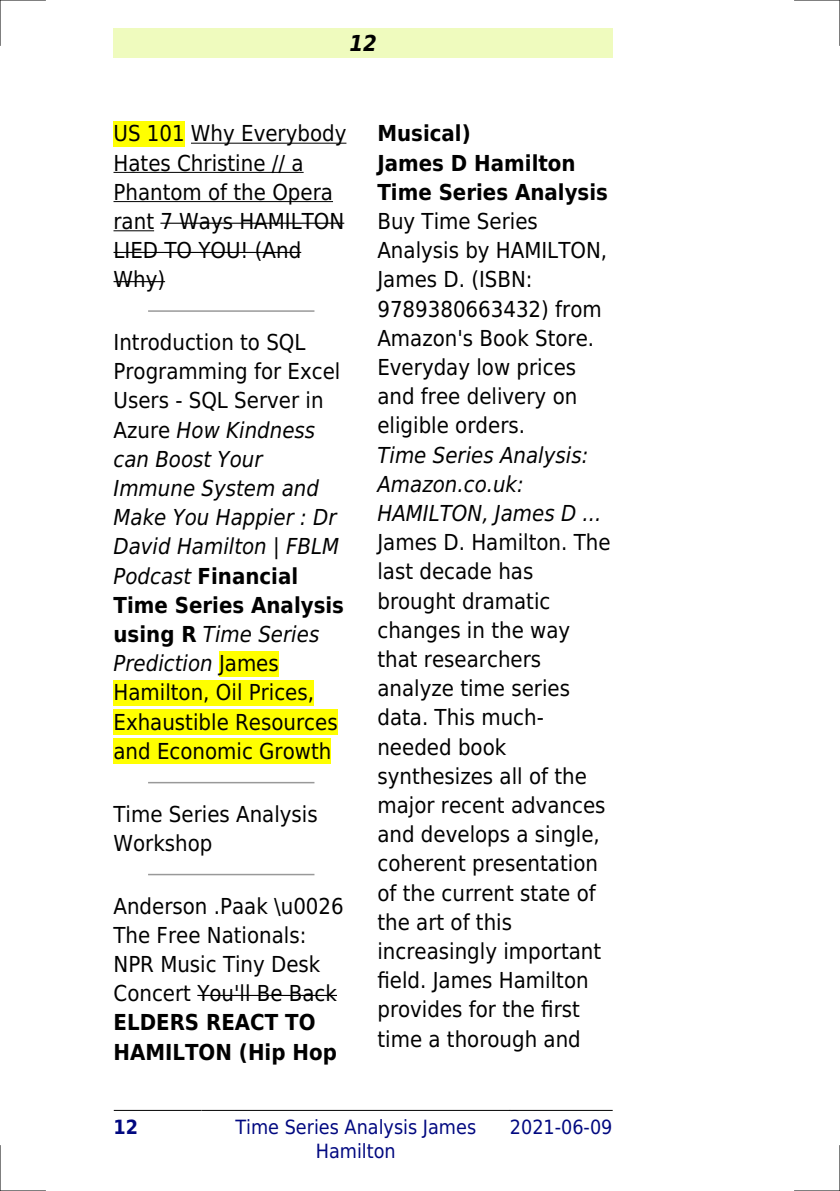
<style>
.page{position:relative;width:840px;height:1191px;background:#fff}
.page>*{position:absolute;margin:0;border:0;box-sizing:border-box;transform-origin:0 0}
.t1{font:22px/29.2px "DejaVu Sans Condensed";color:#000}
.t2{font:700 22px/29.2px "DejaVu Sans Condensed";color:#000}
.t3{font:italic 22px/29.2px "DejaVu Sans Condensed";color:#000}
.t4{font:italic 700 22px "DejaVu Sans Condensed";color:#000}
.t5{font:19.6px/23.6px "DejaVu Sans Condensed";color:#000880;text-align:center}
.t6{font:700 19.6px "DejaVu Sans Condensed";color:#000880}
.s1{font-style:italic}
.s2{font-weight:700}
</style>
<div class="page">
<div style="left:113px;top:28px;width:499px;height:30px;background:#effbbe"></div>
<hr style="left:114px;top:1110px;width:87px;height:1px;background:#000">
<hr style="left:202px;top:1110px;width:307px;height:1px;background:#000">
<hr style="left:510px;top:1110px;width:102px;height:1px;background:#000">
<div style="left:113px;top:121px;width:71px;height:25px;background:#ff0"></div>
<hr style="left:191px;top:143px;width:155px;height:1px;background:#000">
<hr style="left:113px;top:172px;width:190px;height:1px;background:#000">
<hr style="left:113px;top:201px;width:220px;height:1px;background:#000">
<hr style="left:113px;top:230px;width:41px;height:1px;background:#000">
<hr style="left:160px;top:223px;width:184px;height:1px;background:#000">
<hr style="left:113px;top:252px;width:188px;height:1px;background:#000">
<hr style="left:113px;top:281px;width:52px;height:1px;background:#000">
<hr style="left:149px;top:310px;width:164px;height:2px;background:#999">
<div style="left:219px;top:651px;width:60px;height:25px;background:#ff0"></div>
<div style="left:113px;top:680px;width:201px;height:25px;background:#ff0"></div>
<div style="left:113px;top:709px;width:224px;height:26px;background:#ff0"></div>
<div style="left:113px;top:738px;width:218px;height:26px;background:#ff0"></div>
<hr style="left:149px;top:782px;width:164px;height:1px;background:#999">
<hr style="left:149px;top:873px;width:164px;height:2px;background:#999">
<hr style="left:197px;top:995px;width:140px;height:1px;background:#000">
<hr style="left:0;top:0;width:45px;height:1px;background:#000">
<hr style="left:794px;top:0;width:45px;height:1px;background:#000">
<hr style="left:0;top:1190px;width:45px;height:1px;background:#000">
<hr style="left:794px;top:1190px;width:45px;height:1px;background:#000">
<hr style="left:0;top:0;width:1px;height:45px;background:#000">
<hr style="left:0;top:1145px;width:1px;height:46px;background:#000">
<hr style="left:839px;top:0;width:1px;height:45px;background:#000">
<hr style="left:839px;top:1145px;width:1px;height:46px;background:#000">
<p class="t4" style="left:349px;top:30px;width:29px">12</p>
<p class="t1" style="left:113px;top:119px;width:234px">US 101 Why Everybody<br>Hates Christine // a<br>Phantom of the Opera rant 7 Ways HAMILTON<br>LIED TO YOU! (And<br>Why)</p>
<p class="t1" style="left:113px;top:328px;width:232px">Introduction to SQL<br>Programming for Excel<br>Users - SQL Server in<br>Azure <span class="s1">How Kindness can Boost Your<br>Immune System and<br>Make You Happier : Dr<br>David Hamilton | FBLM<br>Podcast</span> <span class="s2">Financial<br>Time Series Analysis using R</span> <span class="s1">Time Series<br>Prediction</span> James<br>Hamilton, Oil Prices,<br>Exhaustible Resources and Economic Growth</p>
<p class="t1" style="left:113px;top:799px;width:206px">Time Series Analysis<br>Workshop</p>
<p class="t1" style="left:113px;top:891px;width:231px">Anderson .Paak \u0026<br>The Free Nationals:<br>NPR Music Tiny Desk<br>Concert You'll Be Back</p>
<p class="t2" style="left:113px;top:1008px;width:225px">ELDERS REACT TO<br>HAMILTON (Hip Hop</p>
<p class="t2" style="left:377px;top:119px;width:232px">Musical)<br>James D Hamilton<br>Time Series Analysis</p>
<p class="t1" style="left:377px;top:207px;width:231px">Buy Time Series<br>Analysis by HAMILTON,<br>James D. (ISBN:<br>9789380663432) from<br>Amazon's Book Store.<br>Everyday low prices and free delivery on eligible orders.</p>
<p class="t3" style="left:377px;top:440px;width:225px">Time Series Analysis:<br>Amazon.co.uk:<br>HAMILTON, James D ...</p>
<p class="t1" style="left:377px;top:528px;width:234px">James D. Hamilton. The last decade has brought dramatic changes in the way that researchers analyze time series data. This much&shy;needed book synthesizes all of the major recent advances and develops a single, coherent presentation of the current state of the art of this increasingly important field. James Hamilton provides for the first time a thorough and</p>
<p class="t6" style="left:113px;top:1116px;width:26px">12</p>
<p class="t5" style="left:235px;top:1115px;width:242px">Time Series Analysis James<br>Hamilton</p>
<p class="t5" style="left:509px;top:1115px;width:104px">2021-06-09</p>
</div>
